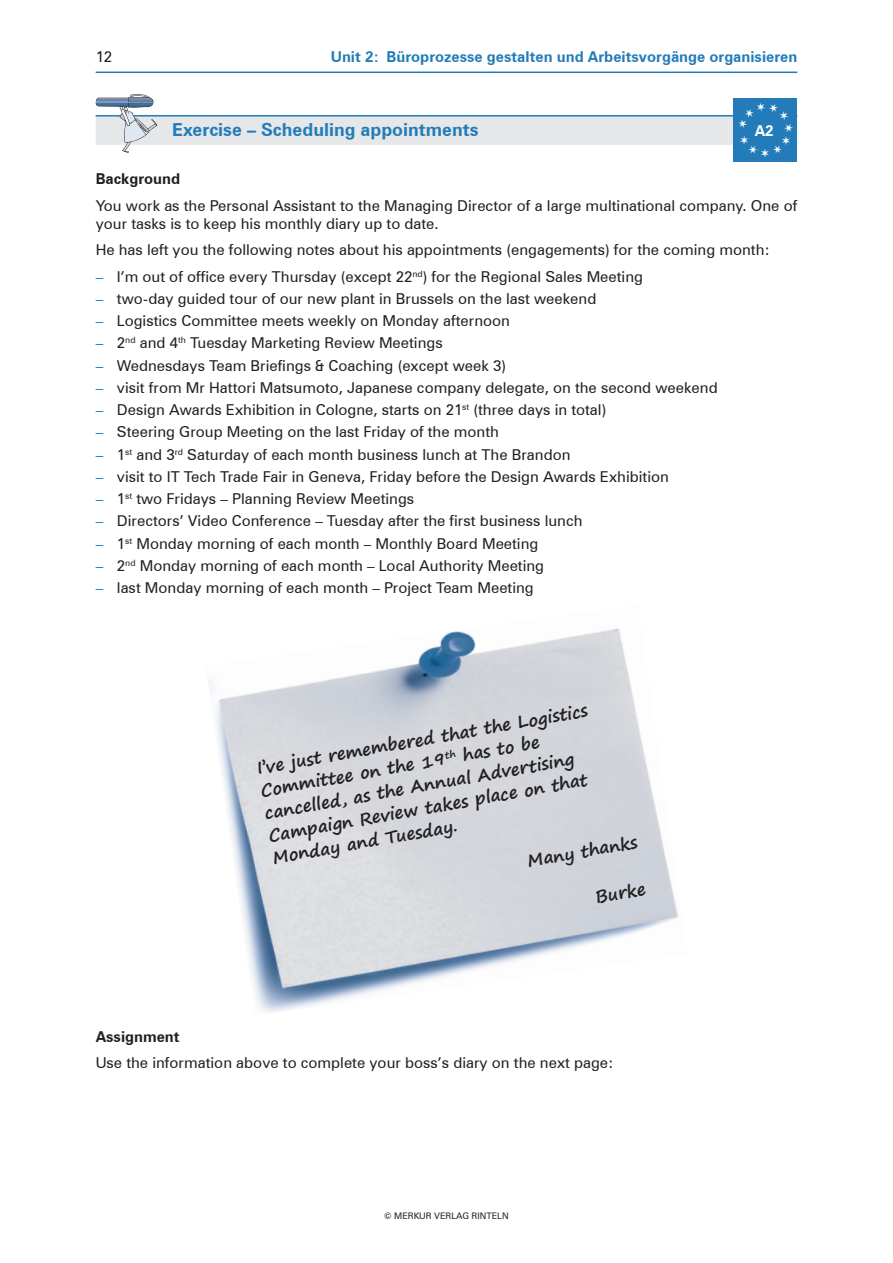
<style>
.page{position:relative;width:893px;height:1263px;background:#fff}
.page>*{position:absolute;margin:0;border:0;box-sizing:border-box;transform-origin:0 0}
.t1{font:700 18px "Zurich BT";color:#237cb9}
.Tabelle{font:700 17.1px/22.8px "Segoe Print";color:#231f20}
.Fließtext{font:15px/18px "Zurich BT";color:#231f20}
.Kolumnentitel_links{font:700 15px "Zurich BT";color:#237cb9}
.Fließtext-2{font:700 15px "Zurich BT";color:#231f20}
.t2{font:700 15px "Zurich BT";color:#fff}
.t3{font:9px "Zurich BT";color:#231f20}
.s1{color:#237cb9}
</style>
<div class="page">
<hr style="left:96px;top:72px;width:701px;height:1px;background:#237cb9">
<div style="left:96px;top:115px;width:701px;height:30px;background:#e6e7e9"></div>
<hr style="left:96px;top:115px;width:701px;height:2px;background:#237cb9">
<img style="left:208px;top:628px;width:471px;height:385px">
<svg style="left:96px;top:94px;width:61px;height:59px"></svg>
<div style="left:733px;top:98px;width:64px;height:64px;background:#237cb9"></div>
<p class="Fließtext" style="left:96px;top:48px;width:18px">12</p>
<p class="Kolumnentitel_links" style="left:331px;top:48px;width:468px">Unit 2: Büroprozesse gestalten und Arbeitsvorgänge organisieren</p>
<p class="t1" style="left:172px;top:119px;width:308px">Exercise – Scheduling appointments</p>
<p class="Fließtext-2" style="left:96px;top:170px;width:86px">Background</p>
<p class="Fließtext" style="left:96px;top:196px;width:703px">You work as the Personal Assistant to the Managing Director of a large multinational company. One of your tasks is to keep his monthly diary up to date.</p>
<p class="Fließtext" style="left:96px;top:241px;width:676px">He has left you the following notes about his appointments (engagements) for the coming month:</p>
<p class="Fließtext" style="left:96px;top:267px;width:549px"><span class="s1">–</span> I’m out of office every Thursday (except 22<sup>nd</sup>) for the Regional Sales Meeting</p>
<p class="Fließtext" style="left:96px;top:289px;width:502px"><span class="s1">–</span> two-day guided tour of our new plant in Brussels on the last weekend</p>
<p class="Fließtext" style="left:96px;top:312px;width:416px"><span class="s1">–</span> Logistics Committee meets weekly on Monday afternoon</p>
<p class="Fließtext" style="left:96px;top:334px;width:349px"><span class="s1">–</span> 2<sup>nd</sup> and 4<sup>th</sup> Tuesday Marketing Review Meetings</p>
<p class="Fließtext" style="left:96px;top:356px;width:412px"><span class="s1">–</span> Wednesdays Team Briefings &amp; Coaching (except week 3)</p>
<p class="Fließtext" style="left:96px;top:378px;width:623px"><span class="s1">–</span> visit from Mr Hattori Matsumoto, Japanese company delegate, on the second weekend</p>
<p class="Fließtext" style="left:96px;top:401px;width:512px"><span class="s1">–</span> Design Awards Exhibition in Cologne, starts on 21<sup>st</sup> (three days in total)</p>
<p class="Fließtext" style="left:96px;top:423px;width:405px"><span class="s1">–</span> Steering Group Meeting on the last Friday of the month</p>
<p class="Fließtext" style="left:96px;top:445px;width:476px"><span class="s1">–</span> 1<sup>st</sup> and 3<sup>rd</sup> Saturday of each month business lunch at The Brandon</p>
<p class="Fließtext" style="left:96px;top:467px;width:575px"><span class="s1">–</span> visit to IT Tech Trade Fair in Geneva, Friday before the Design Awards Exhibition</p>
<p class="Fließtext" style="left:96px;top:490px;width:320px"><span class="s1">–</span> 1<sup>st</sup> two Fridays – Planning Review Meetings</p>
<p class="Fließtext" style="left:96px;top:512px;width:488px"><span class="s1">–</span> Directors’ Video Conference – Tuesday after the first business lunch</p>
<p class="Fließtext" style="left:96px;top:534px;width:444px"><span class="s1">–</span> 1<sup>st</sup> Monday morning of each month – Monthly Board Meeting</p>
<p class="Fließtext" style="left:96px;top:556px;width:450px"><span class="s1">–</span> 2<sup>nd</sup> Monday morning of each month – Local Authority Meeting</p>
<p class="Fließtext" style="left:96px;top:579px;width:440px"><span class="s1">–</span> last Monday morning of each month – Project Team Meeting</p>
<p class="t2" style="left:755px;top:121px;width:20px">A2</p>
<p class="Tabelle" style="left:255px;top:757px;width:337px;rotate:-10deg">I’ve just remembered that the Logistics<br>Committee on the 19<sup>th</sup> has to be cancelled, as the Annual Advertising<br>Campaign Review takes place on that<br>Monday and Tuesday.</p>
<p class="Tabelle" style="left:525px;top:849px;width:113px;rotate:-10deg">Many thanks</p>
<p class="Tabelle" style="left:593px;top:885px;width:52px;rotate:-10deg">Burke</p>
<p class="Fließtext-2" style="left:96px;top:1027px;width:85px">Assignment</p>
<p class="Fließtext" style="left:96px;top:1054px;width:520px">Use the information above to complete your boss’s diary on the next page:</p>
<p class="t3" style="left:384px;top:1210px;width:126px">© MERKUR VERLAG RINTELN</p>
</div>
